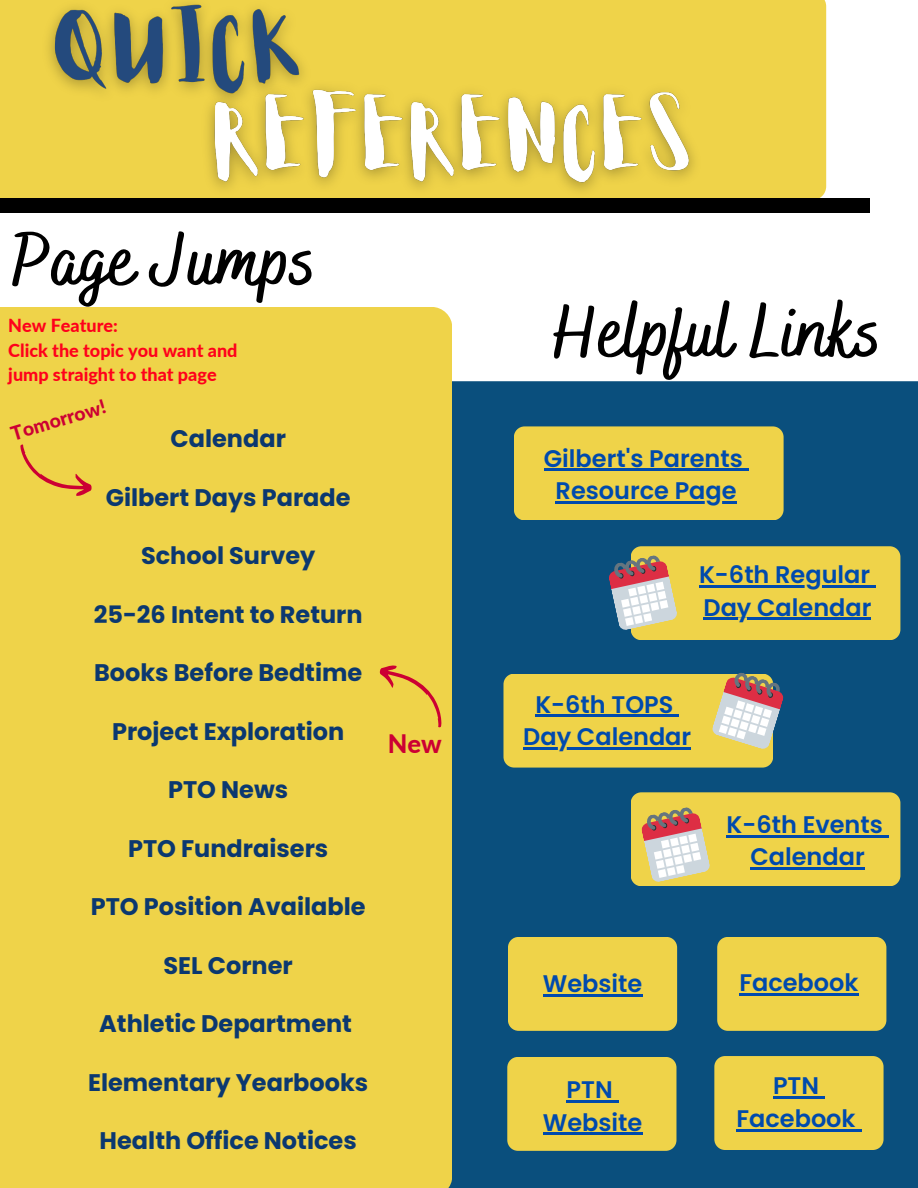
<style>
.page{position:relative;width:918px;height:1188px;background:#fff}
.page>*{position:absolute;margin:0;border:0;box-sizing:border-box;transform-origin:0 0}
.t1{font:700 75px "Bakerie Smooth";color:#000}
.t2{font:800 25.5px "Lato";color:#c03}
.t3{font:700 24px "Poppins";color:#0b3870}
.t4{font:600 24px/32.7px "Poppins";color:#004aad;text-align:center}
.t5{font:800 19.5px "Lato";color:#c03}
.t6{font:800 18px "Lato";color:#ff001b}
</style>
<div class="page">
<div style="left:452px;top:381px;width:466px;height:807px;background:#0a4f7d"></div>
<div style="left:0;top:307px;width:452px;height:881px;background:#efd349"></div>
<div style="left:514px;top:426px;width:270px;height:94px;background:#efd349;border-radius:11px"></div>
<div style="left:631px;top:546px;width:269px;height:94px;background:#efd349;border-radius:11px"></div>
<div style="left:503px;top:674px;width:270px;height:94px;background:#efd349;border-radius:11px"></div>
<div style="left:631px;top:792px;width:269px;height:94px;background:#efd349;border-radius:11px"></div>
<div style="left:508px;top:937px;width:169px;height:94px;background:#efd349;border-radius:11px"></div>
<div style="left:717px;top:937px;width:169px;height:94px;background:#efd349;border-radius:11px"></div>
<div style="left:507px;top:1057px;width:169px;height:94px;background:#efd349;border-radius:11px"></div>
<div style="left:714px;top:1056px;width:170px;height:94px;background:#efd349;border-radius:11px"></div>
<hr style="left:535px;top:715px;width:138px;height:2px;background:#004aad">
<svg style="left:673px;top:715px;width:6px;height:2px"></svg>
<hr style="left:523px;top:747px;width:168px;height:3px;background:#004aad">
<hr style="left:699px;top:585px;width:171px;height:2px;background:#004aad">
<svg style="left:870px;top:585px;width:6px;height:2px"></svg>
<hr style="left:704px;top:618px;width:167px;height:2px;background:#004aad">
<svg style="left:607px;top:554px;width:70px;height:77px"></svg>
<svg style="left:711px;top:671px;width:74px;height:80px"></svg>
<svg style="left:641px;top:807px;width:69px;height:75px"></svg>
<div style="left:0;top:0;width:826px;height:198px;background:#efd349"></div>
<div style="left:0;top:198px;width:869px;height:15px;background:#000"></div>
<img style="left:35px;top:0;width:286px;height:117px">
<img style="left:194px;top:71px;width:517px;height:127px">
<hr style="left:544px;top:469px;width:86px;height:2px;background:#004aad">
<hr style="left:630px;top:469px;width:113px;height:2px;background:#004aad">
<hr style="left:556px;top:501px;width:181px;height:3px;background:#004aad">
<hr style="left:543px;top:994px;width:99px;height:2px;background:#004aad">
<hr style="left:739px;top:993px;width:120px;height:3px;background:#004aad">
<hr style="left:567px;top:1100px;width:46px;height:2px;background:#004aad">
<hr style="left:543px;top:1133px;width:99px;height:2px;background:#004aad">
<hr style="left:773px;top:1096px;width:46px;height:3px;background:#004aad">
<svg style="left:819px;top:1096px;width:6px;height:3px"></svg>
<hr style="left:737px;top:1129px;width:119px;height:2px;background:#004aad">
<hr style="left:727px;top:835px;width:156px;height:2px;background:#004aad">
<svg style="left:883px;top:835px;width:6px;height:2px"></svg>
<hr style="left:750px;top:868px;width:115px;height:2px;background:#004aad">
<svg style="left:10px;top:443px;width:86px;height:60px;background:#ecc147"></svg>
<svg style="left:375px;top:657px;width:80px;height:72px;background:#e3be49"></svg>
<p class="t1" style="left:12px;top:216px;width:306px">Page Jumps</p>
<h3 class="t6" style="left:8px;top:314px;width:111px">New Feature:</h3>
<h3 class="t6" style="left:8px;top:339px;width:231px">Click the topic you want and</h3>
<h3 class="t6" style="left:8px;top:364px;width:210px">jump straight to that page</h3>
<h3 class="t5" style="left:8px;top:423px;width:100px;rotate:-17deg">Tomorrow!</h3>
<p class="t3" style="left:170px;top:422px;width:117px">Calendar</p>
<p class="t3" style="left:106px;top:481px;width:246px">Gilbert Days Parade</p>
<p class="t3" style="left:141px;top:539px;width:176px">School Survey</p>
<p class="t3" style="left:94px;top:598px;width:270px">25-26 Intent to Return</p>
<p class="t3" style="left:94px;top:656px;width:270px">Books Before Bedtime</p>
<p class="t3" style="left:112px;top:715px;width:234px">Project Exploration</p>
<p class="t3" style="left:168px;top:773px;width:122px">PTO News</p>
<p class="t3" style="left:128px;top:832px;width:202px">PTO Fundraisers</p>
<p class="t3" style="left:91px;top:890px;width:276px">PTO Position Available</p>
<p class="t3" style="left:164px;top:949px;width:131px">SEL Corner</p>
<p class="t3" style="left:99px;top:1007px;width:254px">Athletic Department</p>
<p class="t3" style="left:88px;top:1066px;width:282px">Elementary Yearbooks</p>
<p class="t3" style="left:100px;top:1124px;width:259px">Health Office Notices</p>
<p class="t2" style="left:388px;top:728px;width:56px">New</p>
<p class="t1" style="left:553px;top:288px;width:330px">Helpful Links</p>
<h3 class="t4" style="left:544px;top:442px;width:200px">Gilbert's Parents</h3>
<p class="t4" style="left:556px;top:474px;width:183px">Resource Page</p>
<p class="t4" style="left:699px;top:558px;width:173px">K-6th Regular</p>
<p class="t4" style="left:704px;top:591px;width:169px">Day Calendar</p>
<h2 class="t4" style="left:535px;top:688px;width:140px">K-6th TOPS</h2>
<h2 class="t4" style="left:523px;top:720px;width:169px">Day Calendar</h2>
<h3 class="t4" style="left:727px;top:808px;width:158px">K-6th Events<br>Calendar</h3>
<h3 class="t4" style="left:543px;top:967px;width:101px">Website</h3>
<p class="t4" style="left:739px;top:966px;width:121px">Facebook</p>
<h3 class="t4" style="left:543px;top:1073px;width:101px">PTN<br>Website</h3>
<p class="t4" style="left:737px;top:1069px;width:121px">PTN<br>Facebook</p>
</div>
